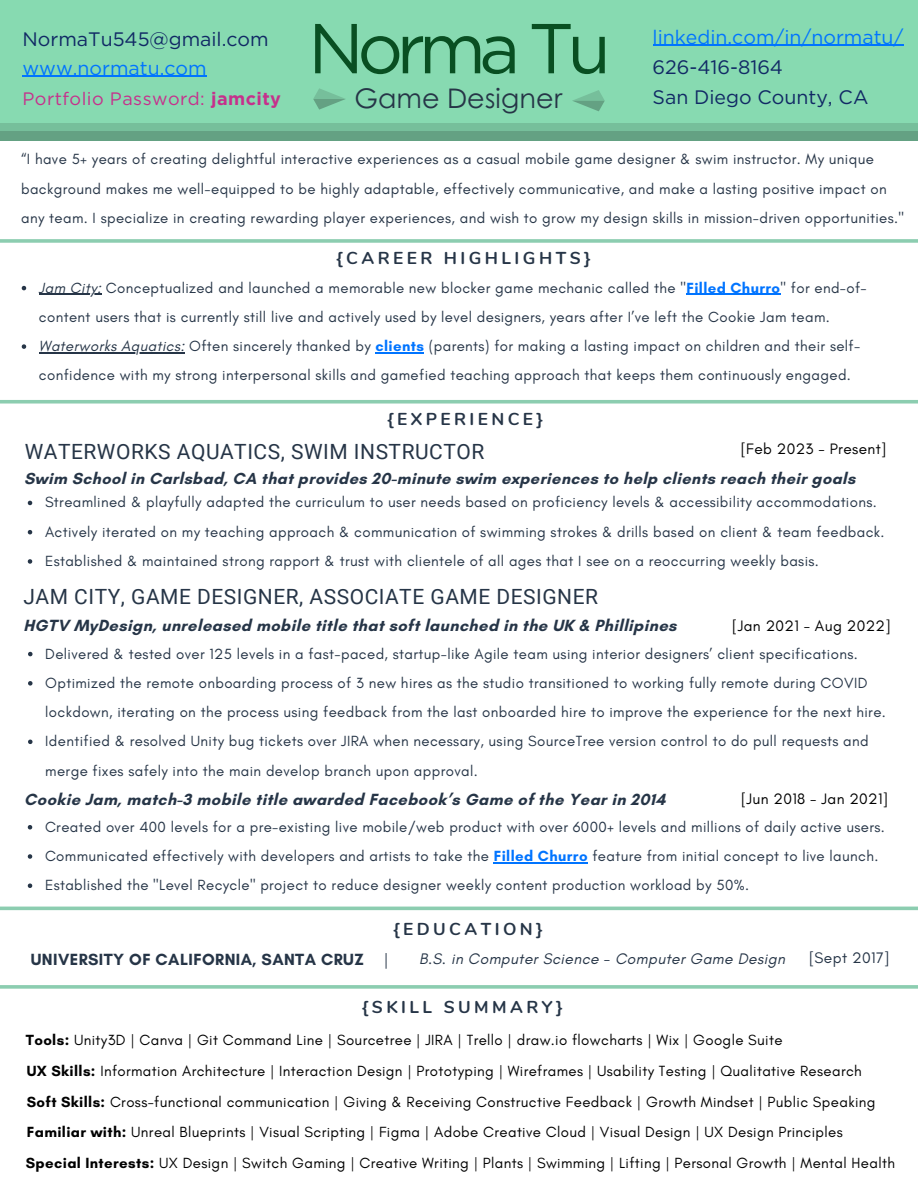
<style>
.page{position:relative;width:918px;height:1188px;background:#fff}
.page>*{position:absolute;margin:0;border:0;box-sizing:border-box;transform-origin:0 0}
.t1{font:70.5px "Gotham";letter-spacing:-.09em;color:#094f22}
.t2{font:27px "Century Gothic";color:#263547}
.t3{font:21px "Roboto";letter-spacing:.025em;color:#263547}
.t4{font:19.5px/30.3px "Gotham";color:#112965}
.t5{font:18px "Gotham";letter-spacing:.025em;color:#c6308c}
.t6{font:700 17.25px "Nunito";letter-spacing:.2em;color:#263547}
.t7{font:700 16.5px "Glacial Indifference";letter-spacing:.025em;color:#263547}
.t8{font:700 16.35px "Glacial Indifference";letter-spacing:.025em;color:#263547}
.t9{font:italic 15.6px "Glacial Indifference";letter-spacing:.025em;color:#263547}
.t10{font:15.6px "Glacial Indifference";letter-spacing:.025em;color:#263547}
.t11{font:15.45px "Glacial Indifference";letter-spacing:.025em;color:#000}
.t12{font:15px/29.2px "Glacial Indifference";letter-spacing:.025em;color:#263547}
.t13{font:15px "Glacial Indifference";letter-spacing:.025em;color:#000}
.s1{color:#0074ff}
.s2{font-weight:700}
.s3{font-style:italic}
.s4{font-weight:700;color:#0074ff}
.s5{font-weight:400}
</style>
<div class="page">
<div style="left:0;top:0;width:918px;height:132px;background:#87dab1"></div>
<svg style="left:313px;top:88px;width:32px;height:22px"></svg>
<svg style="left:572px;top:90px;width:33px;height:21px"></svg>
<div style="left:0;top:123px;width:918px;height:9px;background:#76bf9b"></div>
<div style="left:0;top:132px;width:918px;height:8px;background:#64a183"></div>
<svg style="left:0;top:239px;width:918px;height:4px;background:#97d2b8"></svg>
<svg style="left:0;top:906px;width:918px;height:5px;background:#acdbc6"></svg>
<svg style="left:0;top:985px;width:918px;height:4px;background:#97d2b8"></svg>
<svg style="left:28px;top:652px;width:5px;height:4px"></svg>
<svg style="left:28px;top:681px;width:5px;height:5px"></svg>
<svg style="left:28px;top:740px;width:5px;height:4px"></svg>
<svg style="left:28px;top:825px;width:4px;height:5px"></svg>
<svg style="left:28px;top:854px;width:4px;height:5px"></svg>
<hr style="left:494px;top:862px;width:94px;height:1px;background:#0074ff">
<svg style="left:28px;top:884px;width:4px;height:4px"></svg>
<hr style="left:653px;top:45px;width:251px;height:1px;background:#0074ff">
<hr style="left:23px;top:76px;width:184px;height:1px;background:#0074ff">
<svg style="left:28px;top:501px;width:4px;height:4px"></svg>
<svg style="left:28px;top:530px;width:4px;height:4px"></svg>
<svg style="left:28px;top:559px;width:4px;height:5px"></svg>
<svg style="left:0;top:400px;width:918px;height:4px;background:#99d2b9"></svg>
<svg style="left:22px;top:286px;width:4px;height:4px"></svg>
<hr style="left:39px;top:294px;width:63px;height:1px;background:#263547">
<hr style="left:686px;top:294px;width:95px;height:1px;background:#0074ff">
<svg style="left:22px;top:344px;width:4px;height:5px"></svg>
<hr style="left:39px;top:352px;width:146px;height:1px;background:#263547">
<hr style="left:376px;top:352px;width:48px;height:1px;background:#0074ff">
<p class="t4" style="left:23px;top:25px;width:248px;line-height:28.2px">NormaTu545@gmail.com <span class="s1">www.normatu.com</span></p>
<p class="t5" style="left:23px;top:87px;width:260px">Portfolio Password: <span class="s2">jamcity</span></p>
<p class="t1" style="left:308px;top:6px;width:304px">Norma Tu</p>
<h4 class="t2" style="left:355px;top:78px;width:209px">Game Designer</h4>
<h3 class="t4" style="left:653px;top:21px;width:252px"><span class="s1">linkedin.com/in/normatu/<br></span>626-416-8164<br>San Diego County, CA</h3>
<p class="t12" style="left:21px;top:144px;width:884px">“I have 5+ years of creating delightful interactive experiences as a casual mobile game designer &amp; swim instructor. My unique background makes me well-equipped to be highly adaptable, effectively communicative, and make a lasting positive impact on any team. I specialize in creating rewarding player experiences, and wish to grow my design skills in mission-driven opportunities."</p>
<p class="t6" style="left:336px;top:246px;width:256px">{CAREER HIGHLIGHTS}</p>
<p class="t12" style="left:39px;top:273px;width:829px"><span class="s3">Jam City:</span> Conceptualized and launched a memorable new blocker game mechanic called the "<span class="s4">Filled Churro</span>" for end-of&shy;content users that is currently still live and actively used by level designers, years after I’ve left the Cookie Jam team.</p>
<p class="t12" style="left:39px;top:331px;width:823px"><span class="s3">Waterworks Aquatics:</span> Often sincerely thanked by <span class="s4">clients</span> (parents) for making a lasting impact on children and their self&shy;confidence with my strong interpersonal skills and gamefied teaching approach that keeps them continuously engaged.</p>
<h5 class="t6" style="left:387px;top:407px;width:158px">{EXPERIENCE}</h5>
<p class="t11" style="left:740px;top:439px;width:148px">[Feb 2023 - Present]</p>
<p class="t12" style="left:45px;top:488px;width:833px">Streamlined &amp; playfully adapted the curriculum to user needs based on proficiency levels &amp; accessibility accommodations.</p>
<p class="t12" style="left:45px;top:517px;width:841px">Actively iterated on my teaching approach &amp; communication of swimming strokes &amp; drills based on client &amp; team feedback.</p>
<p class="t12" style="left:45px;top:546px;width:775px">Established &amp; maintained strong rapport &amp; trust with clientele of all ages that I see on a reoccurring weekly basis.</p>
<p class="t3" style="left:25px;top:439px;width:461px">WATERWORKS AQUATICS, SWIM INSTRUCTOR</p>
<p class="t8" style="left:24px;top:469px;width:833px">Swim School in Carlsbad, CA that provides 20-minute swim experiences to help clients reach their goals</p>
<h5 class="t3" style="left:23px;top:585px;width:576px">JAM CITY, GAME DESIGNER, ASSOCIATE GAME DESIGNER</h5>
<p class="t7" style="left:23px;top:615px;width:655px">HGTV MyDesign, unreleased mobile title that soft launched in the UK &amp; Phillipines</p>
<p class="t11" style="left:732px;top:616px;width:160px">[Jan 2021 - Aug 2022]</p>
<h5 class="t12" style="left:45px;top:639px;width:814px">Delivered &amp; tested over 125 levels in a fast-paced, startup-like Agile team using interior designers’ client specifications.</h5>
<h3 class="t12" style="left:45px;top:668px;width:842px">Optimized the remote onboarding process of 3 new hires as the studio transitioned to working fully remote during COVID lockdown, iterating on the process using feedback from the last onboarded hire to improve the experience for the next hire.</h3>
<p class="t12" style="left:45px;top:726px;width:825px">Identified &amp; resolved Unity bug tickets over JIRA when necessary, using SourceTree version control to do pull requests and merge fixes safely into the main develop branch upon approval.</p>
<h6 class="t7" style="left:24px;top:790px;width:643px">Cookie Jam, match-3 mobile title awarded Facebook’s Game of the Year in 2014</h6>
<h5 class="t11" style="left:741px;top:790px;width:149px">[Jun 2018 - Jan 2021]</h5>
<p class="t12" style="left:45px;top:812px;width:841px">Created over 400 levels for a pre-existing live mobile/web product with over 6000+ levels and millions of daily active users.</p>
<p class="t12" style="left:45px;top:841px;width:835px">Communicated effectively with developers and artists to take the <span class="s4">Filled Churro</span> feature from initial concept to live launch.</p>
<p class="t12" style="left:45px;top:870px;width:706px">Established the "Level Recycle" project to reduce designer weekly content production workload by 50%.</p>
<h1 class="t6" style="left:393px;top:918px;width:151px">{EDUCATION}</h1>
<p class="t7" style="left:31px;top:950px;width:359px">UNIVERSITY OF CALIFORNIA, SANTA CRUZ <span class="s5">|</span></p>
<h4 class="t9" style="left:419px;top:950px;width:367px">B.S. in Computer Science - Computer Game Design</h4>
<p class="t10" style="left:809px;top:948px;width:82px">[Sept 2017]</p>
<h2 class="t6" style="left:362px;top:996px;width:202px">{SKILL SUMMARY}</h2>
<p class="t13" style="left:26px;top:1031px;width:758px"><span class="s2">Tools:</span> Unity3D | Canva | Git Command Line | Sourcetree | JIRA | Trello | draw.io flowcharts | Wix | Google Suite</p>
<p class="t13" style="left:27px;top:1062px;width:837px"><span class="s2">UX Skills:</span> Information Architecture | Interaction Design | Prototyping | Wireframes | Usability Testing | Qualitative Research</p>
<p class="t13" style="left:27px;top:1093px;width:850px"><span class="s2">Soft Skills:</span> Cross-functional communication | Giving &amp; Receiving Constructive Feedback | Growth Mindset | Public Speaking</p>
<p class="t13" style="left:27px;top:1123px;width:817px"><span class="s2">Familiar with:</span> Unreal Blueprints | Visual Scripting | Figma | Adobe Creative Cloud | Visual Design | UX Design Principles</p>
<p class="t13" style="left:26px;top:1153px;width:871px"><span class="s2">Special Interests:</span> UX Design | Switch Gaming | Creative Writing | Plants | Swimming | Lifting | Personal Growth | Mental Health</p>
</div>
